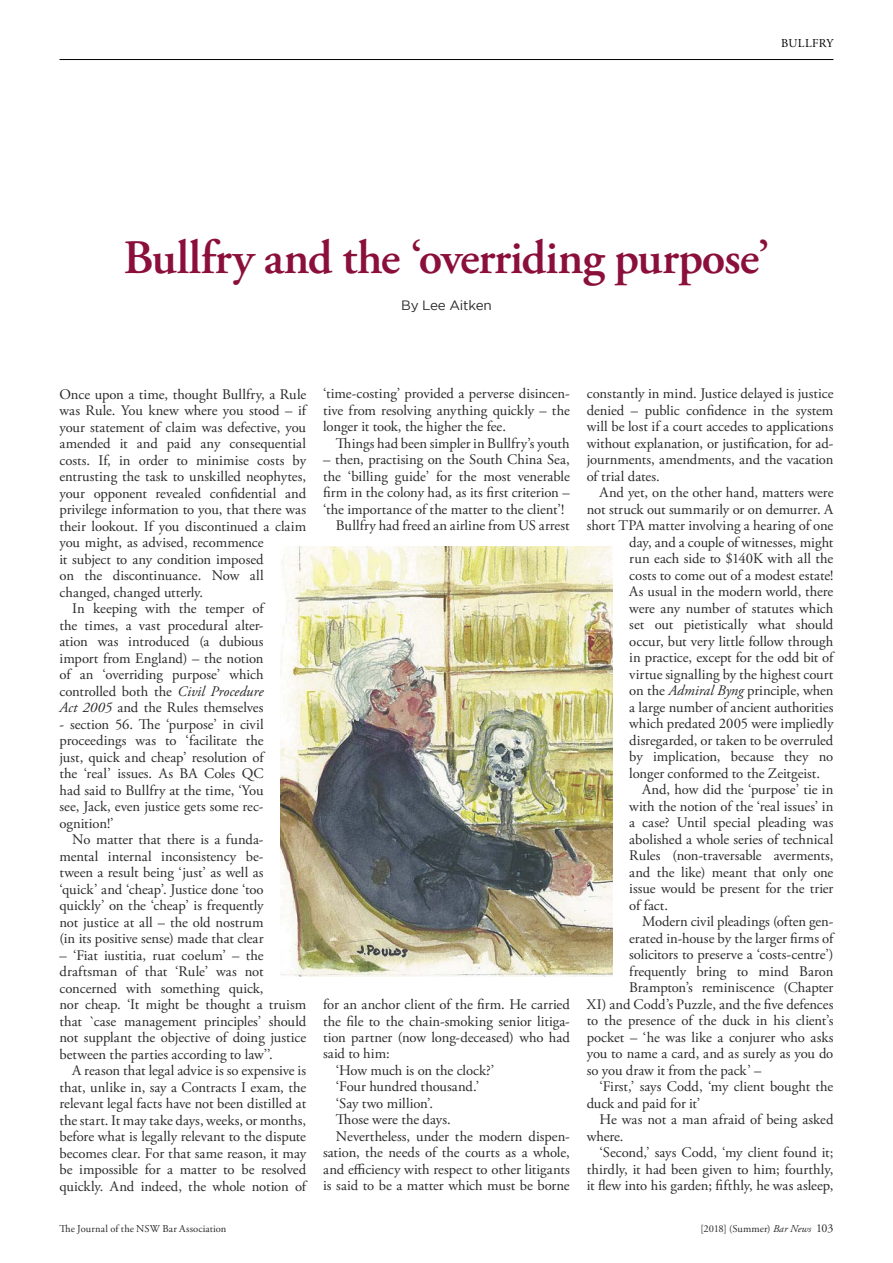
<style>
.page{position:relative;width:893px;height:1263px;background:#fff}
.page>*{position:absolute;margin:0;border:0;box-sizing:border-box;transform-origin:0 0}
.t1{font:600 48px "Adobe Garamond Pro";letter-spacing:-.015em;color:#8b0f3b}
.t2{font:14.7px/16.5px "Adobe Garamond Pro";color:#292929;text-align:justify}
.t3{font:13.5px "Gotham";letter-spacing:-.02em;color:#292929}
.t4{font:12px "Adobe Garamond Pro";letter-spacing:.025em;color:#000}
.t5{font:10.5px "Adobe Garamond Pro";letter-spacing:.01em;color:#292929}
.s1{font-style:italic}
.s2{font-size:12px}
</style>
<div class="page">
<hr style="left:60px;top:59px;width:773px;height:1px;background:#000">
<img style="left:281px;top:547px;width:331px;height:429px">
<p class="t4" style="left:781px;top:36px;width:54px">BULLFRY</p>
<h1 class="t1" style="left:123px;top:230px;width:648px">Bullfry and the ‘overriding purpose’</h1>
<p class="t3" style="left:401px;top:298px;width:92px">By Lee Aitken</p>
<p class="t2" style="left:60px;top:386px;width:248px">Once upon a time, thought Bullfry, a Rule</p>
<p class="t2" style="left:60px;top:403px;width:248px">was Rule. You knew where you stood – if</p>
<p class="t2" style="left:60px;top:419px;width:248px">your statement of claim was defective, you</p>
<p class="t2" style="left:60px;top:436px;width:248px">amended it and paid any consequential</p>
<p class="t2" style="left:60px;top:452px;width:248px">costs. If, in order to minimise costs by</p>
<p class="t2" style="left:60px;top:469px;width:248px">entrusting the task to unskilled neophytes,</p>
<p class="t2" style="left:60px;top:485px;width:248px">your opponent revealed confidential and</p>
<p class="t2" style="left:60px;top:502px;width:248px">privilege information to you, that there was</p>
<p class="t2" style="left:60px;top:518px;width:248px">their lookout. If you discontinued a claim</p>
<p class="t2" style="left:60px;top:535px;width:206px">you might, as advised, recommence</p>
<p class="t2" style="left:60px;top:551px;width:206px">it subject to any condition imposed</p>
<p class="t2" style="left:60px;top:568px;width:206px">on the discontinuance. Now all</p>
<p class="t2" style="left:60px;top:584px;width:145px">changed, changed utterly.</p>
<p class="t2" style="left:72px;top:601px;width:193px">In keeping with the temper of</p>
<p class="t2" style="left:60px;top:617px;width:206px">the times, a vast procedural alter-</p>
<p class="t2" style="left:60px;top:634px;width:206px">ation was introduced (a dubious</p>
<p class="t2" style="left:60px;top:650px;width:206px">import from England) – the notion</p>
<p class="t2" style="left:60px;top:667px;width:206px">of an ‘overriding purpose’ which</p>
<p class="t2" style="left:60px;top:683px;width:206px">controlled both the <span class="s1">Civil Procedure</span></p>
<p class="t2" style="left:60px;top:700px;width:206px"><span class="s1">Act 2005</span> and the Rules themselves</p>
<p class="t2" style="left:60px;top:716px;width:206px">- section 56. The ‘purpose’ in civil proceedings was to ‘facilitate the just, quick and cheap’ resolution of the ‘real’ issues. As BA Coles QC had said to Bullfry at the time, ‘You see, Jack, even justice gets some rec&shy;ognition!’</p>
<p class="t2" style="left:60px;top:832px;width:206px;text-indent:13px">No matter that there is a funda&shy;mental internal inconsistency be&shy;tween a result being ‘just’ as well as ‘quick’ and ‘cheap’. Justice done ‘too quickly’ on the ‘cheap’ is frequently not justice at all – the old nostrum (in its positive sense) made that clear</p>
<p class="t2" style="left:60px;top:947px;width:248px;text-align:left">– ‘Fiat iustitia, ruat coelum’ – the draftsman of that ‘Rule’ was not concerned with something quick,<br>nor cheap. ‘It might be thought a truism that `case management principles’ should not supplant the objective of doing justice between the parties according to law’’.</p>
<p class="t2" style="left:60px;top:1063px;width:248px;text-indent:13px">A reason that legal advice is so expensive is that, unlike in, say a Contracts I exam, the relevant legal facts have not been distilled at the start. It may take days, weeks, or months, before what is legally relevant to the dispute becomes clear. For that same reason, it may be impossible for a matter to be resolved quickly. And indeed, the whole notion of</p>
<p class="t2" style="left:323px;top:386px;width:248px">‘time-costing’ provided a perverse disincen&shy;tive from resolving anything quickly – the longer it took, the higher the fee.</p>
<p class="t2" style="left:336px;top:435px;width:235px">Things had been simpler in Bullfry’s youth</p>
<p class="t2" style="left:323px;top:452px;width:248px">– then, practising on the South China Sea,</p>
<p class="t2" style="left:323px;top:468px;width:248px">the ‘billing guide’ for the most venerable</p>
<p class="t2" style="left:323px;top:485px;width:248px">firm in the colony had, as its first criterion –</p>
<p class="t2" style="left:323px;top:501px;width:243px">‘the importance of the matter to the client’!</p>
<p class="t2" style="left:336px;top:518px;width:235px">Bullfry had freed an airline from US arrest</p>
<p class="t2" style="left:323px;top:996px;width:248px">for an anchor client of the firm. He carried</p>
<p class="t2" style="left:323px;top:1013px;width:248px">the file to the chain-smoking senior litiga-</p>
<p class="t2" style="left:323px;top:1029px;width:248px">tion partner (now long-deceased) who had</p>
<p class="t2" style="left:323px;top:1046px;width:68px">said to him:</p>
<p class="t2" style="left:336px;top:1062px;width:160px">‘How much is on the clock?’</p>
<p class="t2" style="left:336px;top:1079px;width:145px">‘Four hundred thousand.’</p>
<p class="t2" style="left:336px;top:1095px;width:99px">‘Say two million’.</p>
<p class="t2" style="left:336px;top:1112px;width:116px">Those were the days.</p>
<p class="t2" style="left:336px;top:1128px;width:235px">Nevertheless, under the modern dispen-</p>
<p class="t2" style="left:323px;top:1145px;width:248px">sation, the needs of the courts as a whole,</p>
<p class="t2" style="left:323px;top:1161px;width:248px">and efficiency with respect to other litigants</p>
<p class="t2" style="left:323px;top:1178px;width:248px">is said to be a matter which must be borne</p>
<p class="t2" style="left:587px;top:386px;width:248px">constantly in mind. Justice delayed is justice denied – public confidence in the system will be lost if a court accedes to applications without explanation, or justification, for ad&shy;journments, amendments, and the vacation of trial dates.</p>
<p class="t2" style="left:599px;top:485px;width:235px">And yet, on the other hand, matters were</p>
<p class="t2" style="left:587px;top:501px;width:248px">not struck out summarily or on demurrer. A</p>
<p class="t2" style="left:587px;top:518px;width:248px">short TPA matter involving a hearing of one</p>
<p class="t2" style="left:629px;top:534px;width:206px">day, and a couple of witnesses, might</p>
<p class="t2" style="left:629px;top:551px;width:206px">run each side to $140K with all the</p>
<p class="t2" style="left:629px;top:567px;width:206px">costs to come out of a modest estate!</p>
<p class="t2" style="left:629px;top:584px;width:206px">As usual in the modern world, there</p>
<p class="t2" style="left:629px;top:600px;width:206px">were any number of statutes which</p>
<p class="t2" style="left:629px;top:617px;width:206px">set out pietistically what should</p>
<p class="t2" style="left:629px;top:633px;width:206px">occur, but very little follow through</p>
<p class="t2" style="left:629px;top:650px;width:206px">in practice, except for the odd bit of</p>
<p class="t2" style="left:629px;top:666px;width:206px">virtue signalling by the highest court</p>
<p class="t2" style="left:629px;top:683px;width:206px">on the <span class="s1">Admiral Byng</span> principle, when</p>
<p class="t2" style="left:629px;top:699px;width:206px">a large number of ancient authorities</p>
<p class="t2" style="left:629px;top:716px;width:206px">which predated 2005 were impliedly</p>
<p class="t2" style="left:629px;top:732px;width:206px">disregarded, or taken to be overruled</p>
<p class="t2" style="left:629px;top:749px;width:206px">by implication, because they no</p>
<p class="t2" style="left:629px;top:765px;width:192px">longer conformed to the Zeitgeist.</p>
<p class="t2" style="left:642px;top:782px;width:193px">And, how did the ‘purpose’ tie in</p>
<p class="t2" style="left:629px;top:798px;width:206px">with the notion of the ‘real issues’ in</p>
<p class="t2" style="left:629px;top:815px;width:206px">a case? Until special pleading was</p>
<p class="t2" style="left:629px;top:831px;width:206px">abolished a whole series of technical</p>
<p class="t2" style="left:629px;top:848px;width:206px">Rules (non-traversable averments,</p>
<p class="t2" style="left:629px;top:864px;width:206px">and the like) meant that only one</p>
<p class="t2" style="left:629px;top:881px;width:206px">issue would be present for the trier</p>
<p class="t2" style="left:629px;top:897px;width:40px">of fact.</p>
<p class="t2" style="left:642px;top:914px;width:193px">Modern civil pleadings (often gen-</p>
<p class="t2" style="left:629px;top:930px;width:206px">erated in-house by the larger firms of</p>
<p class="t2" style="left:629px;top:947px;width:206px">solicitors to preserve a ‘costs-centre’)</p>
<p class="t2" style="left:629px;top:963px;width:206px">frequently bring to mind Baron</p>
<p class="t2" style="left:629px;top:980px;width:206px">Brampton’s reminiscence (Chapter</p>
<p class="t2" style="left:587px;top:996px;width:248px">XI) and Codd’s Puzzle, and the five defences</p>
<p class="t2" style="left:587px;top:1013px;width:248px">to the presence of the duck in his client’s</p>
<p class="t2" style="left:587px;top:1029px;width:248px">pocket – ‘he was like a conjurer who asks</p>
<p class="t2" style="left:587px;top:1046px;width:248px">you to name a card, and as surely as you do</p>
<p class="t2" style="left:587px;top:1062px;width:176px">so you draw it from the pack’ –</p>
<p class="t2" style="left:599px;top:1079px;width:235px">‘First,’ says Codd, ‘my client bought the</p>
<p class="t2" style="left:587px;top:1095px;width:115px">duck and paid for it’</p>
<p class="t2" style="left:599px;top:1112px;width:235px">He was not a man afraid of being asked</p>
<p class="t2" style="left:587px;top:1128px;width:38px">where.</p>
<p class="t2" style="left:599px;top:1145px;width:235px">‘Second,’ says Codd, ‘my client found it;</p>
<p class="t2" style="left:587px;top:1161px;width:248px">thirdly, it had been given to him; fourthly,</p>
<p class="t2" style="left:587px;top:1178px;width:248px">it flew into his garden; fifthly, he was asleep,</p>
<p class="t5" style="left:60px;top:1223px;width:168px">The Journal of the NSW Bar Association</p>
<p class="t5" style="left:700px;top:1223px;width:135px">[2018] (Summer) <span class="s1">Bar News</span> <span class="s2">103</span></p>
</div>
